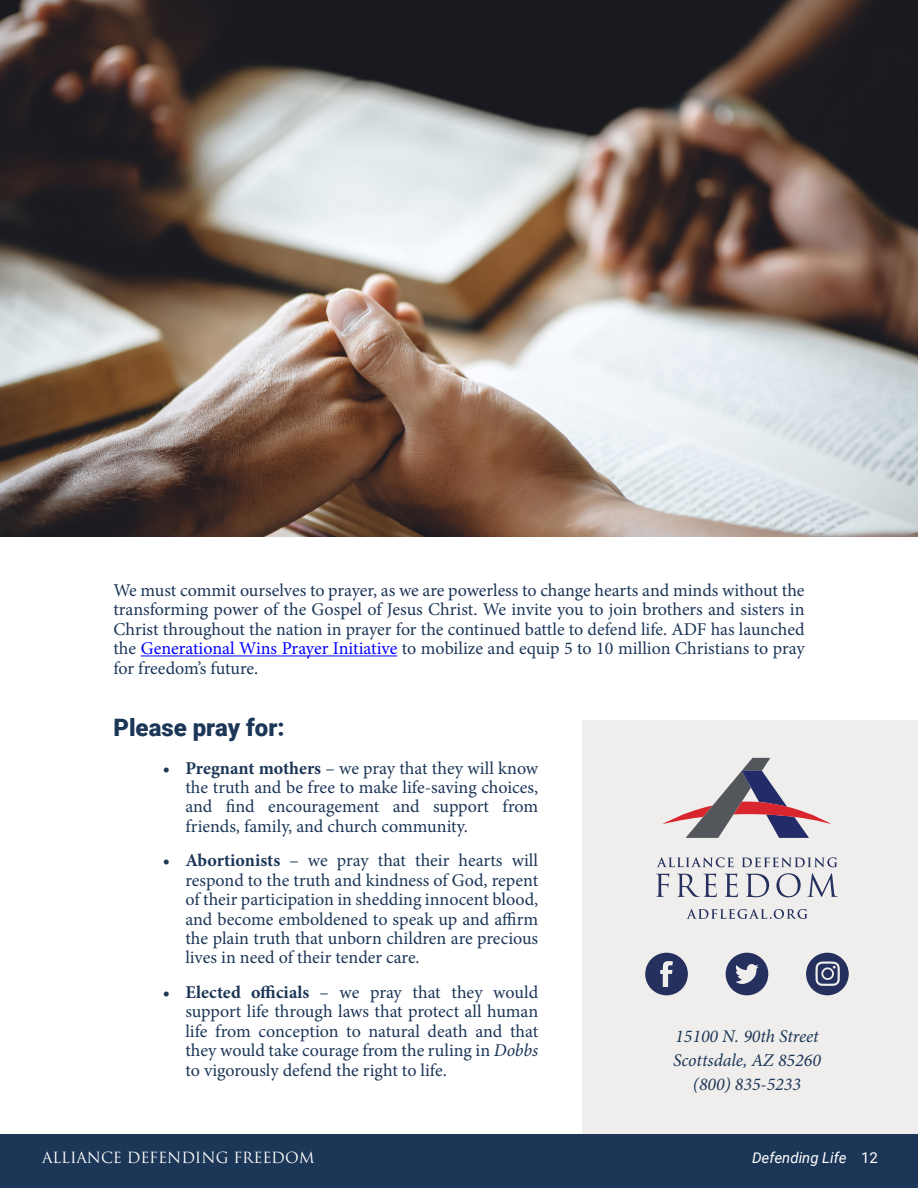
<style>
.page{position:relative;width:918px;height:1188px;background:#fff}
.page>*{position:absolute;margin:0;border:0;box-sizing:border-box;transform-origin:0 0}
.SUBTITLE{font:900 24px "Roboto";color:#1c3657}
.Body_Text{font:18px/19.5px "Minion Pro";letter-spacing:-.005em;color:#1c3657;text-align:justify}
.Body_Text-2{font:italic 18px "Minion Pro";color:#1c3657}
.t1{font:15px "Trajan Pro 3";letter-spacing:-.01em;color:#fff}
.t2{font:italic 15px "Roboto";color:#fff}
.s1{color:#00f}
.s2{font-weight:700}
.s3{font-style:italic}
.s4{font-style:normal}
</style>
<div class="page">
<div style="left:0;top:1134px;width:918px;height:54px;background:#1c3657"></div>
<div style="left:583px;top:720px;width:335px;height:414px;background:#efeeec"></div>
<img style="left:0;top:0;width:918px;height:536px">
<hr style="left:141px;top:656px;width:256px;height:1px;background:#00f">
<svg style="left:645px;top:953px;width:43px;height:42px"></svg>
<svg style="left:726px;top:952px;width:42px;height:43px"></svg>
<svg style="left:806px;top:953px;width:43px;height:42px"></svg>
<div style="left:823px;top:969px;width:9px;height:9px;background:#25305e;border-radius:50%"></div>
<svg style="left:657px;top:857px;width:77px;height:10px"></svg>
<svg style="left:742px;top:857px;width:95px;height:10px"></svg>
<svg style="left:656px;top:873px;width:13px;height:24px"></svg>
<svg style="left:677px;top:873px;width:40px;height:24px"></svg>
<svg style="left:724px;top:873px;width:14px;height:24px"></svg>
<svg style="left:746px;top:873px;width:23px;height:24px"></svg>
<svg style="left:776px;top:873px;width:25px;height:24px"></svg>
<svg style="left:807px;top:873px;width:31px;height:24px"></svg>
<svg style="left:686px;top:909px;width:122px;height:10px"></svg>
<svg style="left:663px;top:758px;width:168px;height:80px"></svg>
<p class="Body_Text" style="left:113px;top:581px;width:693px">We must commit ourselves to prayer, as we are powerless to change hearts and minds without the transforming power of the Gospel of Jesus Christ. We invite you to join brothers and sisters in Christ throughout the nation in prayer for the continued battle to defend life. ADF has launched the <span class="s1">Generational Wins Prayer Initiative</span> to mobilize and equip 5 to 10 million Christians to pray for freedom’s future.</p>
<p class="SUBTITLE" style="left:113px;top:711px;width:173px">Please pray for:</p>
<p class="Body_Text" style="left:185px;top:758px;width:354px;text-indent:-22px"><span class="s2">• Pregnant mothers</span> – we pray that they will know the truth and be free to make life-saving choices, and find encouragement and support from friends, family, and church community.</p>
<p class="Body_Text" style="left:185px;top:851px;width:354px;text-indent:-22px"><span class="s2">• Abortionists</span> – we pray that their hearts will respond to the truth and kindness of God, repent of their participation in shedding innocent blood, and become emboldened to speak up and affirm the plain truth that unborn children are precious lives in need of their tender care.</p>
<p class="Body_Text" style="left:185px;top:982px;width:354px;text-indent:-22px"><span class="s2">• Elected officials</span> – we pray that they would support life through laws that protect all human life from conception to natural death and that they would take courage from the ruling in <span class="s3">Dobbs </span>to vigorously defend the right to life.</p>
<p class="Body_Text-2" style="left:675px;top:1024px;width:145px">15100 N. 90th Street</p>
<p class="Body_Text-2" style="left:673px;top:1048px;width:149px">Scottsdale, AZ 85260</p>
<p class="Body_Text-2" style="left:693px;top:1072px;width:110px">(800) 835-5233</p>
<p class="t1" style="left:42px;top:1147px;width:274px">ALLIANCE DEFENDING FREEDOM</p>
<p class="t2" style="left:752px;top:1147px;width:127px">Defending Life <span class="s4">12</span></p>
</div>
